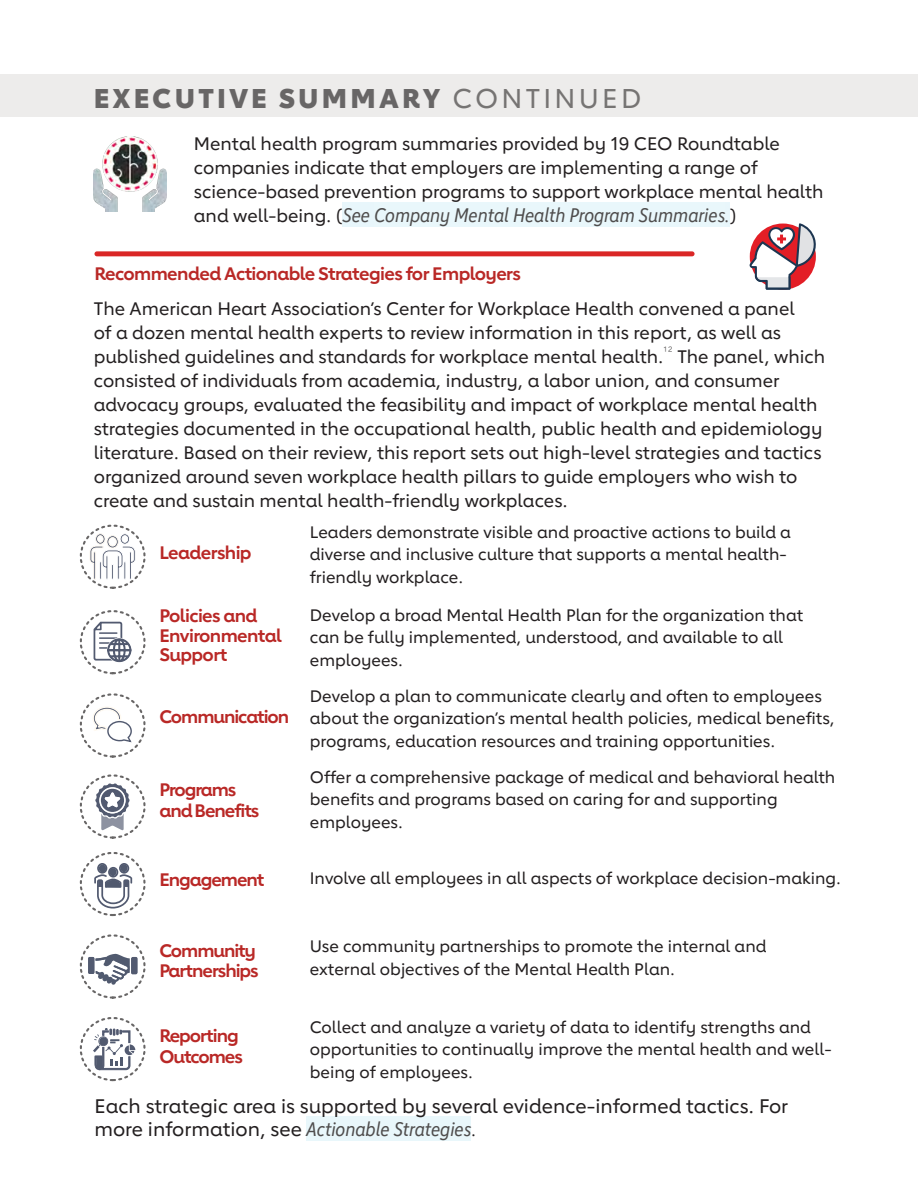
<style>
.page{position:relative;width:918px;height:1188px;background:#fff}
.page>*{position:absolute;margin:0;border:0;box-sizing:border-box;transform-origin:0 0}
.t1{font:800 27px "Lub Dub";letter-spacing:.12em;color:#686666}
.t2{font:500 19.5px/22.5px "Lub Dub";color:#231f20}
.t3{font:italic 19.5px "Lub Dub Condensed";color:#4f4d4d}
.t4{font:500 18px/24px "Lub Dub";color:#231f20}
.t5{font:700 18px/19.5px "Lub Dub";letter-spacing:-.035em;color:#b92826}
.t6{font:700 18px/21px "Lub Dub";letter-spacing:-.055em;color:#b92826}
.t7{font:500 16.5px/22.5px "Lub Dub";color:#231f20}
.s1{font-weight:500;color:#767473}
.s2{font-family:"Lub Dub";font-weight:500;font-style:normal;font-size:18px;color:#231f20}
.s3{font-family:"Lub Dub Condensed";font-weight:400;font-style:italic;color:#4f4d4d}
.s4{font-size:16.5px}
</style>
<div class="page">
<div style="left:0;top:74px;width:918px;height:43px;background:#edeceb"></div>
<div style="left:343px;top:202px;width:31px;height:25px;background:#e8f6fb"></div>
<div style="left:374px;top:202px;width:351px;height:25px;background:#e9f7fb"></div>
<div style="left:725px;top:202px;width:5px;height:25px;background:#e8f6fb"></div>
<svg style="left:94px;top:622px;width:38px;height:40px"></svg>
<svg style="left:93px;top:1028px;width:42px;height:42px"></svg>
<div style="left:80px;top:693px;width:66px;height:65px;border:2px dashed #686666;border-radius:50%"></div>
<div style="left:80px;top:774px;width:66px;height:65px;border:2px dashed #686666;border-radius:50%"></div>
<div style="left:80px;top:852px;width:66px;height:64px;border:2px dashed #686666;border-radius:50%"></div>
<div style="left:80px;top:934px;width:66px;height:65px;border:2px dashed #686666;border-radius:50%"></div>
<div style="left:80px;top:1017px;width:66px;height:64px;border:2px dashed #686666;border-radius:50%"></div>
<div style="left:80px;top:610px;width:66px;height:64px;border:2px dashed #686666;border-radius:50%"></div>
<div style="left:80px;top:525px;width:66px;height:64px;border:2px dashed #686666;border-radius:50%"></div>
<svg style="left:93px;top:707px;width:39px;height:36px"></svg>
<svg style="left:89px;top:533px;width:47px;height:47px"></svg>
<svg style="left:95px;top:783px;width:35px;height:48px"></svg>
<svg style="left:94px;top:863px;width:38px;height:46px"></svg>
<svg style="left:88px;top:954px;width:49px;height:31px"></svg>
<div style="left:306px;top:1116px;width:165px;height:25px;background:#e9f7fb"></div>
<div style="left:94px;top:251px;width:601px;height:5px;background:#da2726;border-radius:2px"></div>
<img style="left:94px;top:137px;width:72px;height:74px">
<svg style="left:749px;top:223px;width:67px;height:67px"></svg>
<h1 class="t1" style="left:94px;top:88px;width:549px">EXECUTIVE SUMMARY <span class="s1">CONTINUED</span></h1>
<p class="t4" style="left:194px;top:133px;width:631px">Mental health program summaries provided by 19 CEO Roundtable companies indicate that employers are implementing a range of science-based prevention programs to support workplace mental health</p>
<p class="t3" style="left:194px;top:208px;width:544px"><span class="s2">and well-being. (</span>See Company Mental Health Program Summaries.<span class="s2">)</span></p>
<h2 class="t5" style="left:94px;top:266px;width:428px">Recommended Actionable Strategies for Employers</h2>
<p class="t4" style="left:94px;top:299px;width:733px">The American Heart Association’s Center for Workplace Health convened a panel<br>of a dozen mental health experts to review information in this report, as well as published guidelines and standards for workplace mental health.<sup>¹²</sup> The panel, which consisted of individuals from academia, industry, a labor union, and consumer advocacy groups, evaluated the feasibility and impact of workplace mental health strategies documented in the occupational health, public health and epidemiology literature. Based on their review, this report sets out high-level strategies and tactics organized around seven workplace health pillars to guide employers who wish to create and sustain mental health-friendly workplaces.</p>
<h3 class="t5" style="left:159px;top:544px;width:94px">Leadership</h3>
<p class="t7" style="left:310px;top:522px;width:483px">Leaders demonstrate visible and proactive actions to build a diverse and inclusive culture that supports a mental health&shy;friendly workplace.</p>
<h3 class="t5" style="left:159px;top:608px;width:124px">Policies and<br>Environmental<br>Support</h3>
<p class="t7" style="left:310px;top:605px;width:495px">Develop a broad Mental Health Plan for the organization that can be fully implemented, understood, and available to all employees.</p>
<h3 class="t6" style="left:159px;top:708px;width:131px">Communication</h3>
<h3 class="t6" style="left:159px;top:780px;width:102px">Programs and Benefits</h3>
<p class="t7" style="left:310px;top:686px;width:526px">Develop a plan to communicate clearly and often to employees about the organization’s mental health policies, medical benefits, programs, education resources and training opportunities.</p>
<p class="t7" style="left:310px;top:767px;width:527px">Offer a comprehensive package of medical and behavioral health benefits and programs based on caring for and supporting employees.</p>
<h3 class="t6" style="left:159px;top:871px;width:107px">Engagement</h3>
<p class="t7" style="left:310px;top:869px;width:533px">Involve all employees in all aspects of workplace decision-making.</p>
<h3 class="t6" style="left:159px;top:943px;width:101px;line-height:19.5px">Community<br>Partnerships</h3>
<p class="t7" style="left:310px;top:936px;width:458px">Use community partnerships to promote the internal and external objectives of the Mental Health Plan.</p>
<h3 class="t6" style="left:159px;top:1027px;width:85px">Reporting<br>Outcomes</h3>
<p class="t7" style="left:310px;top:1017px;width:523px">Collect and analyze a variety of data to identify strengths and opportunities to continually improve the mental health and well&shy;being of employees.</p>
<p class="t2" style="left:94px;top:1097px;width:695px">Each strategic area is supported by several evidence-informed tactics. For more information, see <span class="s3">Actionable Strategies</span><span class="s4">.</span></p>
</div>
